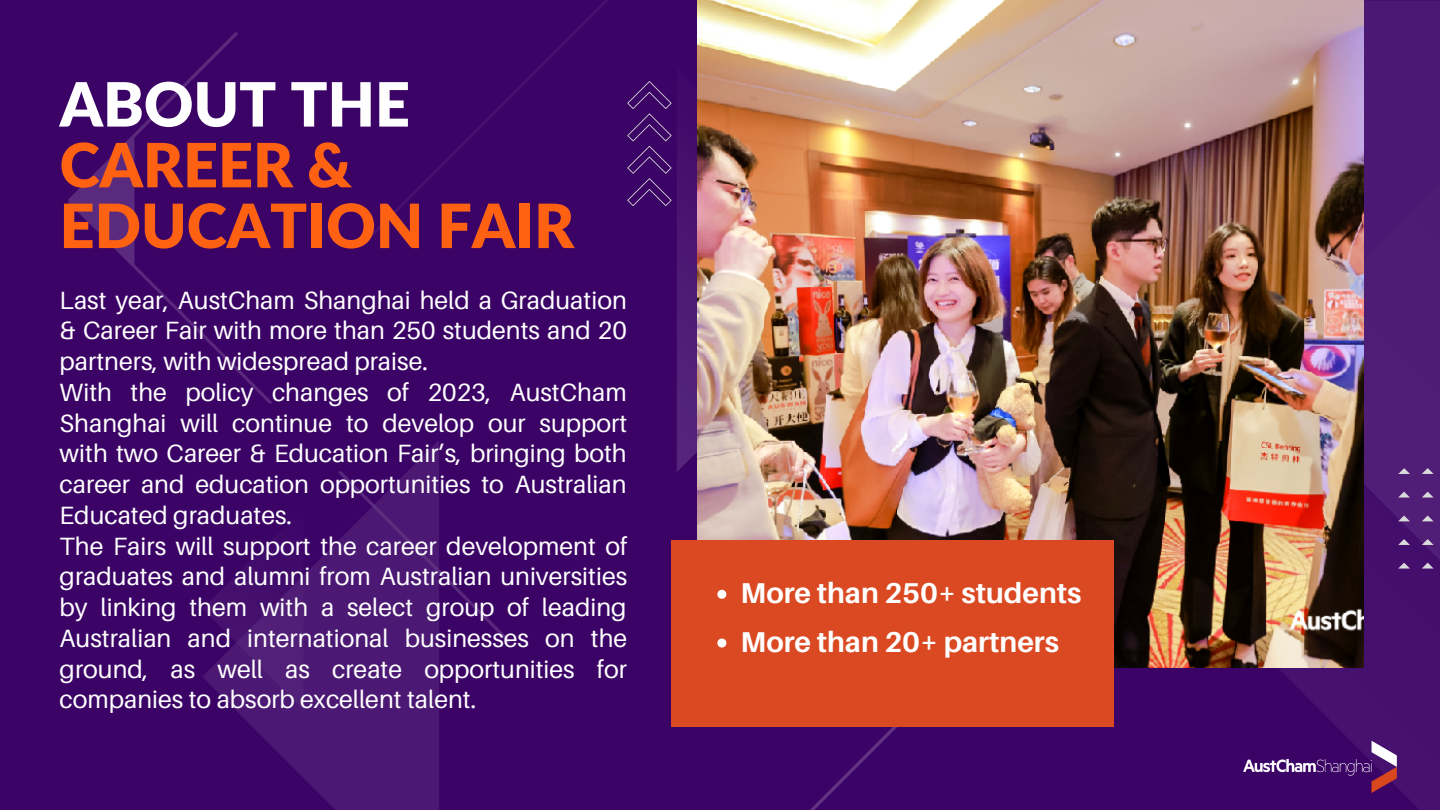
<style>
.page{position:relative;width:1440px;height:810px;background:#fff}
.page>*{position:absolute;margin:0;border:0;box-sizing:border-box;transform-origin:0 0}
.t1{font:900 61px/60.8px "Lato";color:#ff6113}
.t2{font:900 61px "Lato";color:#fff}
.t3{font:700 28.7px/48.8px "Aileron";color:#fff}
.t4{font:25px/30.8px "Aileron";color:#fff}
</style>
<div class="page">
<img style="left:0;top:0;width:1440px;height:810px">
<img style="left:697px;top:1px;width:666px;height:666px">
<div style="left:672px;top:541px;width:442px;height:186px;background:#da4921"></div>
<svg style="left:627px;top:81px;width:45px;height:125px;background:#46126e"></svg>
<svg style="left:1398px;top:468px;width:12px;height:6px"></svg>
<svg style="left:1398px;top:492px;width:12px;height:6px"></svg>
<svg style="left:1398px;top:516px;width:12px;height:5px"></svg>
<svg style="left:1398px;top:539px;width:12px;height:6px"></svg>
<svg style="left:1398px;top:563px;width:12px;height:6px"></svg>
<svg style="left:1422px;top:468px;width:12px;height:6px"></svg>
<svg style="left:1422px;top:492px;width:12px;height:6px"></svg>
<svg style="left:1422px;top:515px;width:12px;height:6px"></svg>
<svg style="left:1422px;top:539px;width:12px;height:6px"></svg>
<svg style="left:1422px;top:563px;width:12px;height:6px"></svg>
<svg style="left:717px;top:590px;width:9px;height:9px"></svg>
<svg style="left:717px;top:639px;width:9px;height:9px"></svg>
<img style="left:1240px;top:740px;width:160px;height:53px">
<h1 class="t2" style="left:60px;top:66px;width:352px">ABOUT THE</h1>
<h1 class="t1" style="left:60px;top:133px;width:516px">CAREER &amp;<br>EDUCATION FAIR</h1>
<p class="t4" style="left:60px;top:284px;width:569px">Last year, AustCham Shanghai held a Graduation &amp; Career Fair with more than 250 students and 20 partners, with widespread praise.<br>With the policy changes of 2023, AustCham Shanghai will continue to develop our support with two Career &amp; Education Fair’s, bringing both career and education opportunities to Australian Educated graduates.<br>The Fairs will support the career development of graduates and alumni from Australian universities by linking them with a select group of leading Australian and international businesses on the ground, as well as create opportunities for companies to absorb excellent talent.</p>
<p class="t3" style="left:741px;top:568px;width:342px">More than 250+ students<br>More than 20+ partners</p>
</div>
